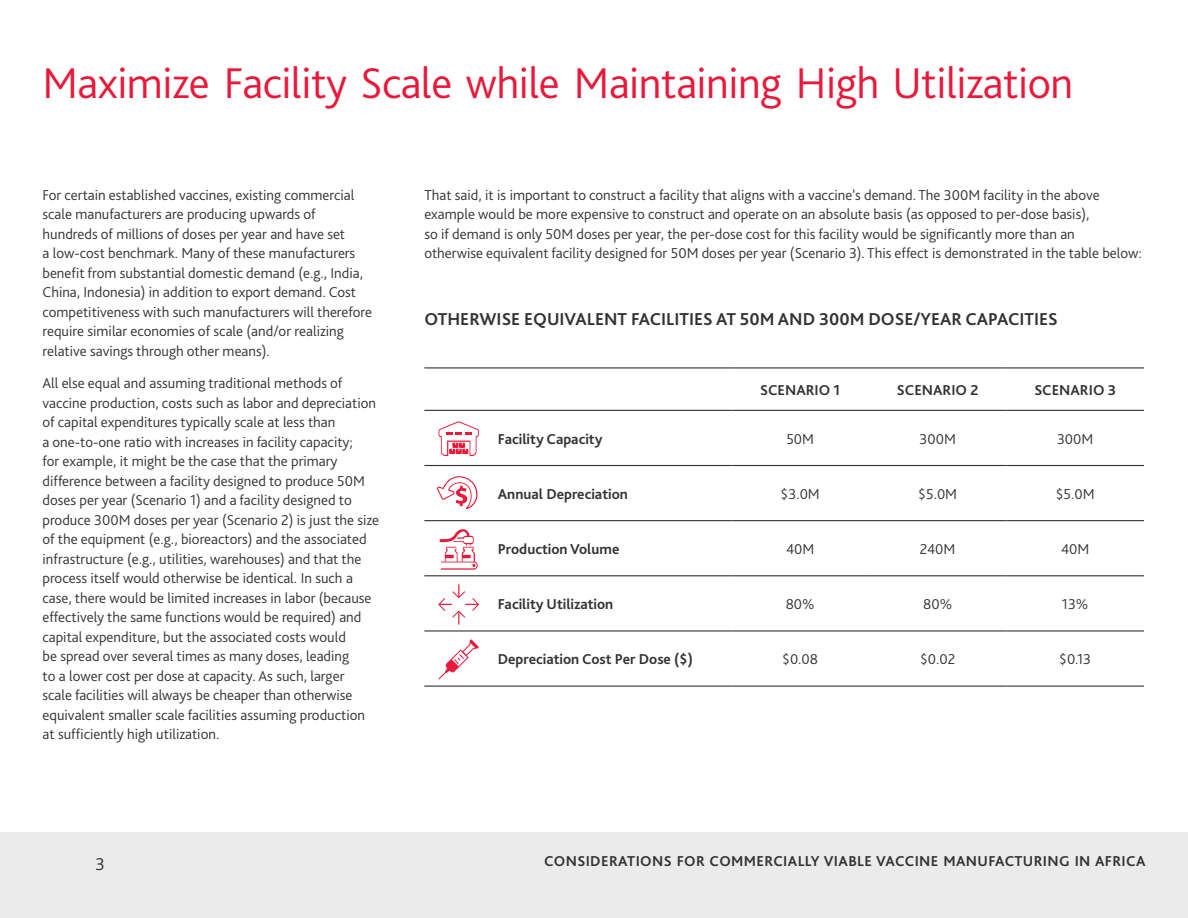
<style>
.page{position:relative;width:1188px;height:918px;background:#fff}
.page>*{position:absolute;margin:0;border:0;box-sizing:border-box;transform-origin:0 0}
.t1{font:300 45px "Bliss Pro";letter-spacing:-.01em;color:#e81a3b}
.t2{font:700 18px "Bliss Pro";color:#333}
.t3{font:300 18px "Bliss Pro";color:#333}
.t4{font:300 15px/19.5px "Bliss Pro";color:#333}
.t5{font:700 15px "Bliss Pro";color:#333}
.t6{font:700 15px "Bliss Pro";letter-spacing:.025em;color:#333}
</style>
<div class="page">
<hr style="left:424px;top:367px;width:307px;height:1px;background:#333">
<hr style="left:731px;top:367px;width:138px;height:1px;background:#333">
<hr style="left:869px;top:367px;width:137px;height:1px;background:#333">
<hr style="left:1006px;top:367px;width:138px;height:1px;background:#333">
<hr style="left:424px;top:410px;width:307px;height:1px;background:#333">
<hr style="left:731px;top:410px;width:138px;height:1px;background:#333">
<hr style="left:869px;top:410px;width:137px;height:1px;background:#333">
<hr style="left:1006px;top:410px;width:138px;height:1px;background:#333">
<hr style="left:424px;top:465px;width:307px;height:1px;background:#333">
<hr style="left:731px;top:465px;width:138px;height:1px;background:#333">
<hr style="left:869px;top:465px;width:137px;height:1px;background:#333">
<hr style="left:1006px;top:465px;width:138px;height:1px;background:#333">
<hr style="left:424px;top:520px;width:307px;height:1px;background:#333">
<hr style="left:731px;top:520px;width:138px;height:1px;background:#333">
<hr style="left:869px;top:520px;width:137px;height:1px;background:#333">
<hr style="left:1006px;top:520px;width:138px;height:1px;background:#333">
<hr style="left:424px;top:575px;width:307px;height:1px;background:#333">
<hr style="left:731px;top:575px;width:138px;height:1px;background:#333">
<hr style="left:869px;top:575px;width:137px;height:1px;background:#333">
<hr style="left:1006px;top:575px;width:138px;height:1px;background:#333">
<hr style="left:424px;top:630px;width:307px;height:2px;background:#333">
<hr style="left:731px;top:630px;width:138px;height:2px;background:#333">
<hr style="left:869px;top:630px;width:137px;height:2px;background:#333">
<hr style="left:1006px;top:630px;width:138px;height:2px;background:#333">
<hr style="left:424px;top:686px;width:307px;height:1px;background:#333">
<hr style="left:731px;top:686px;width:138px;height:1px;background:#333">
<hr style="left:869px;top:686px;width:137px;height:1px;background:#333">
<hr style="left:1006px;top:686px;width:138px;height:1px;background:#333">
<svg style="left:438px;top:422px;width:41px;height:34px"></svg>
<svg style="left:437px;top:476px;width:41px;height:33px"></svg>
<svg style="left:440px;top:529px;width:38px;height:41px"></svg>
<svg style="left:438px;top:584px;width:41px;height:41px"></svg>
<svg style="left:438px;top:639px;width:41px;height:40px"></svg>
<div style="left:0;top:833px;width:1188px;height:85px;background:#ebebeb"></div>
<h1 class="t1" style="left:43px;top:55px;width:1032px">Maximize Facility Scale while Maintaining High Utilization</h1>
<p class="t4" style="left:43px;top:185px;width:331px">For certain established vaccines, existing commercial scale manufacturers are producing upwards of hundreds of millions of doses per year and have set<br>a low-cost benchmark. Many of these manufacturers benefit from substantial domestic demand (e.g., India, China, Indonesia) in addition to export demand. Cost competitiveness with such manufacturers will therefore require similar economies of scale (and/or realizing relative savings through other means).</p>
<p class="t4" style="left:43px;top:373px;width:338px">All else equal and assuming traditional methods of vaccine production, costs such as labor and depreciation of capital expenditures typically scale at less than<br>a one-to-one ratio with increases in facility capacity;<br>for example, it might be the case that the primary difference between a facility designed to produce 50M doses per year (Scenario 1) and a facility designed to produce 300M doses per year (Scenario 2) is just the size of the equipment (e.g., bioreactors) and the associated infrastructure (e.g., utilities, warehouses) and that the process itself would otherwise be identical. In such a case, there would be limited increases in labor (because effectively the same functions would be required) and capital expenditure, but the associated costs would<br>be spread over several times as many doses, leading<br>to a lower cost per dose at capacity. As such, larger<br>scale facilities will always be cheaper than otherwise equivalent smaller scale facilities assuming production at sufficiently high utilization.</p>
<p class="t4" style="left:424px;top:185px;width:719px">That said, it is important to construct a facility that aligns with a vaccine’s demand. The 300M facility in the above example would be more expensive to construct and operate on an absolute basis (as opposed to per-dose basis),<br>so if demand is only 50M doses per year, the per-dose cost for this facility would be significantly more than an<br>otherwise equivalent facility designed for 50M doses per year (Scenario 3). This effect is demonstrated in the table below:</p>
<p class="t2" style="left:424px;top:308px;width:635px">OTHERWISE EQUIVALENT FACILITIES AT 50M AND 300M DOSE/YEAR CAPACITIES</p>
<p class="t5" style="left:760px;top:381px;width:82px">SCENARIO 1</p>
<p class="t5" style="left:897px;top:381px;width:83px">SCENARIO 2</p>
<p class="t5" style="left:1034px;top:381px;width:83px">SCENARIO 3</p>
<p class="t5" style="left:498px;top:429px;width:106px">Facility Capacity</p>
<p class="t4" style="left:786px;top:429px;width:29px">50M</p>
<p class="t4" style="left:920px;top:429px;width:38px">300M</p>
<p class="t4" style="left:1057px;top:429px;width:38px">300M</p>
<p class="t5" style="left:498px;top:484px;width:132px">Annual Depreciation</p>
<p class="t4" style="left:781px;top:484px;width:41px">$3.0M</p>
<p class="t4" style="left:918px;top:484px;width:40px">$5.0M</p>
<p class="t4" style="left:1056px;top:484px;width:40px">$5.0M</p>
<p class="t5" style="left:498px;top:540px;width:123px">Production Volume</p>
<p class="t4" style="left:786px;top:539px;width:30px">40M</p>
<p class="t4" style="left:920px;top:539px;width:37px">240M</p>
<p class="t4" style="left:1061px;top:539px;width:30px">40M</p>
<p class="t5" style="left:498px;top:595px;width:117px">Facility Utilization</p>
<p class="t4" style="left:786px;top:594px;width:30px">80%</p>
<p class="t4" style="left:923px;top:594px;width:30px">80%</p>
<p class="t4" style="left:1062px;top:594px;width:28px">13%</p>
<p class="t5" style="left:498px;top:650px;width:197px">Depreciation Cost Per Dose ($)</p>
<p class="t4" style="left:782px;top:649px;width:37px">$0.08</p>
<p class="t4" style="left:920px;top:649px;width:37px">$0.02</p>
<p class="t4" style="left:1059px;top:649px;width:33px">$0.13</p>
<p class="t3" style="left:96px;top:853px;width:11px">3</p>
<p class="t6" style="left:544px;top:851px;width:603px">CONSIDERATIONS FOR COMMERCIALLY VIABLE VACCINE MANUFACTURING IN AFRICA</p>
</div>
